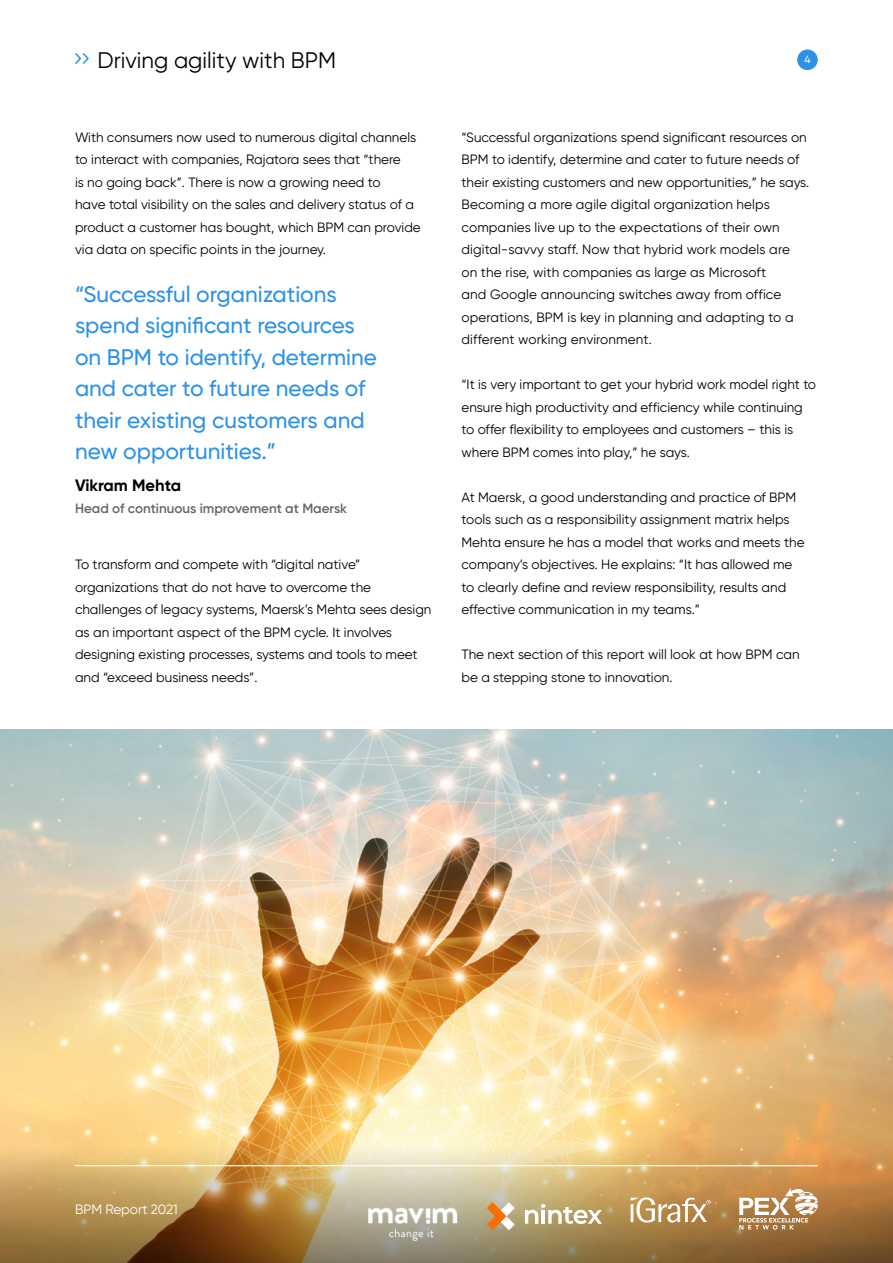
<style>
.page{position:relative;width:893px;height:1263px;background:#fff}
.page>*{position:absolute;margin:0;border:0;box-sizing:border-box;transform-origin:0 0}
.t1{font:500 22.5px "Gilroy";color:#2c92e8}
.t2{font:22.5px "Gilroy";color:#000}
.t3{font:700 16.5px "Gilroy";color:#000}
.t4{font:13.5px/22.5px "Gilroy";color:#000}
.t5{font:600 13.5px "Gilroy";color:#666}
.t6{font:13.5px "Gilroy";color:#fff}
.t7{font:500 10.5px "Gilroy";color:#fff}
</style>
<div class="page">
<img style="left:0;top:729px;width:893px;height:414px">
<img style="left:0;top:1143px;width:893px;height:120px">
<svg style="left:75px;top:53px;width:14px;height:11px"></svg>
<hr style="left:75px;top:1165px;width:743px;height:1px;background:#fff">
<svg style="left:739px;top:1188px;width:79px;height:41px"></svg>
<svg style="left:631px;top:1197px;width:80px;height:25px"></svg>
<svg style="left:487px;top:1202px;width:28px;height:28px"></svg>
<svg style="left:525px;top:1204px;width:77px;height:20px"></svg>
<div style="left:797px;top:50px;width:21px;height:20px;background:#2c92e8;border-radius:50%"></div>
<p class="t2" style="left:98px;top:46px;width:240px">Driving agility with BPM</p>
<p class="t4" style="left:75px;top:126px;width:347px">With consumers now used to numerous digital channels to interact with companies, Rajatora sees that “there<br>is no going back”. There is now a growing need to<br>have total visibility on the sales and delivery status of a product a customer has bought, which BPM can provide via data on specific points in the journey.</p>
<p class="t1" style="left:75px;top:280px;width:263px">“Successful organizations</p>
<p class="t1" style="left:75px;top:311px;width:281px">spend significant resources</p>
<p class="t1" style="left:75px;top:343px;width:303px">on BPM to identify, determine</p>
<p class="t1" style="left:75px;top:374px;width:292px">and cater to future needs of</p>
<p class="t1" style="left:75px;top:406px;width:291px">their existing customers and</p>
<p class="t1" style="left:75px;top:437px;width:203px">new opportunities.”</p>
<p class="t3" style="left:75px;top:474px;width:108px">Vikram Mehta</p>
<p class="t5" style="left:75px;top:500px;width:274px">Head of continuous improvement at Maersk</p>
<p class="t4" style="left:75px;top:553px;width:358px">To transform and compete with “digital native” organizations that do not have to overcome the challenges of legacy systems, Maersk’s Mehta sees design as an important aspect of the BPM cycle. It involves designing existing processes, systems and tools to meet and “exceed business needs”.</p>
<p class="t7" style="left:804px;top:53px;width:8px">4</p>
<p class="t4" style="left:461px;top:126px;width:349px">“Successful organizations spend significant resources on<br>BPM to identify, determine and cater to future needs of their existing customers and new opportunities,” he says.</p>
<p class="t4" style="left:461px;top:193px;width:334px">Becoming a more agile digital organization helps companies live up to the expectations of their own digital-savvy staff. Now that hybrid work models are on the rise, with companies as large as Microsoft and Google announcing switches away from office operations, BPM is key in planning and adapting to a different working environment.</p>
<p class="t4" style="left:461px;top:373px;width:356px">“It is very important to get your hybrid work model right to ensure high productivity and efficiency while continuing to offer flexibility to employees and customers – this is where BPM comes into play,” he says.</p>
<p class="t4" style="left:461px;top:486px;width:345px">At Maersk, a good understanding and practice of BPM tools such as a responsibility assignment matrix helps Mehta ensure he has a model that works and meets the company’s objectives. He explains: “It has allowed me to clearly define and review responsibility, results and effective communication in my teams.”</p>
<p class="t4" style="left:461px;top:643px;width:340px">The next section of this report will look at how BPM can be a stepping stone to innovation.</p>
<p class="t6" style="left:75px;top:1201px;width:104px">BPM Report 2021</p>
</div>
